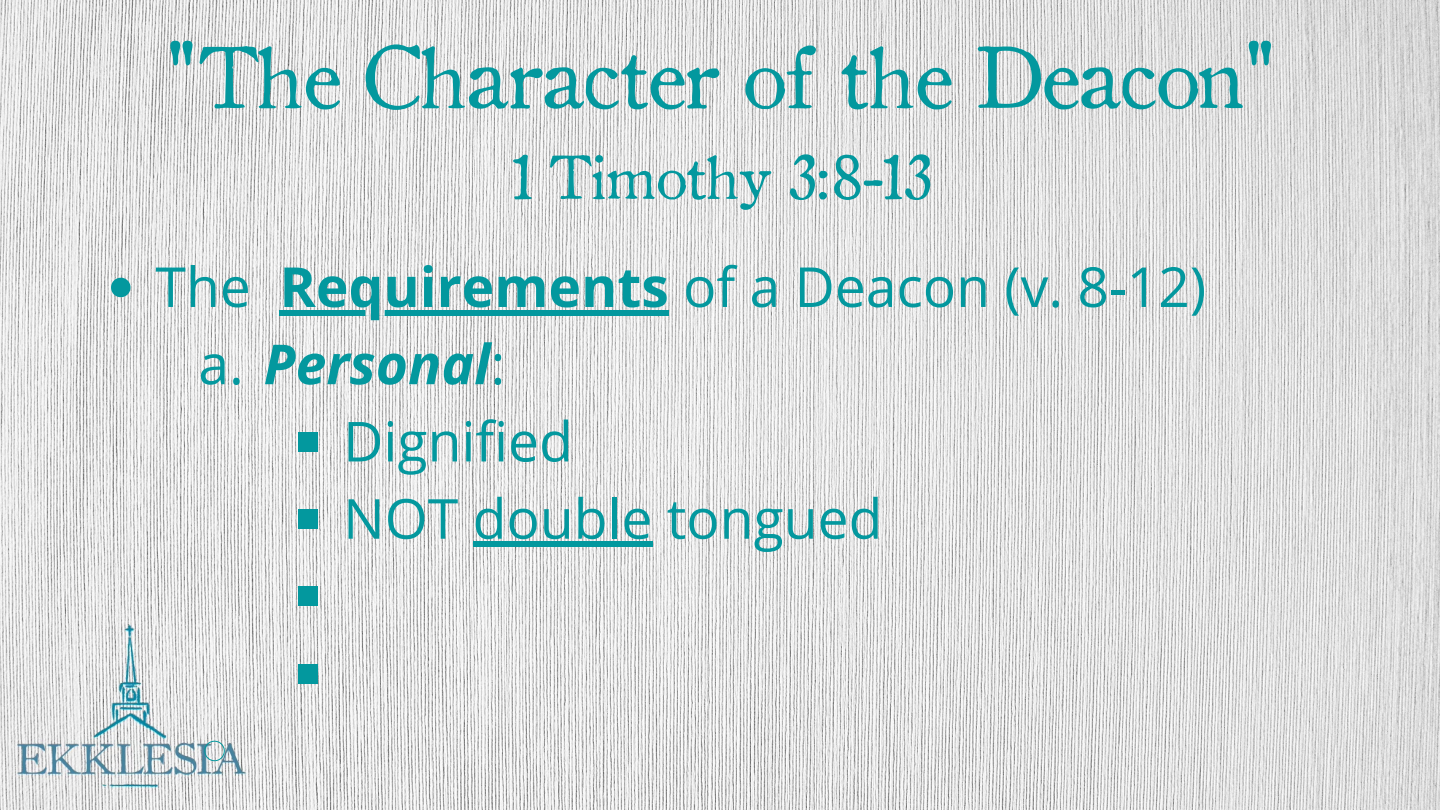
<style>
.page{position:relative;width:1440px;height:810px;background:#fff}
.page>*{position:absolute;margin:0;border:0;box-sizing:border-box;transform-origin:0 0}
.t1{font:85px "Old Style 1 HPLHS";color:#03989e}
.t2{font:60px "Old Style 1 HPLHS";color:#03989e}
.t3{font:55.2px "Open Sans";color:#03989e}
.t4{font:italic 700 55.2px "Open Sans";color:#03989e}
.s1{font-weight:700}
.s2{font-weight:400;font-style:normal}
</style>
<div class="page">
<img style="left:0;top:0;width:1440px;height:810px">
<svg style="left:111px;top:278px;width:20px;height:19px"></svg>
<div style="left:279px;top:310px;width:390px;height:5px;background:#03989e"></div>
<div style="left:299px;top:432px;width:19px;height:20px;background:#03989e"></div>
<div style="left:299px;top:509px;width:19px;height:20px;background:#03989e"></div>
<div style="left:473px;top:542px;width:179px;height:5px;background:#03989e"></div>
<div style="left:299px;top:587px;width:19px;height:19px;background:#03989e"></div>
<div style="left:299px;top:664px;width:19px;height:19px;background:#03989e"></div>
<svg style="left:204px;top:740px;width:21px;height:22px"></svg>
<h1 class="t1" style="left:164px;top:14px;width:1113px">"The Character of the Deacon"</h1>
<p class="t2" style="left:510px;top:133px;width:421px">1 Timothy 3:8-13</p>
<p class="t3" style="left:155px;top:248px;width:1052px">The <span class="s1">Requirements</span> of a Deacon (v. 8-12)</p>
<p class="t4" style="left:198px;top:325px;width:308px"><span class="s2">a.</span> Personal<span class="s2">:</span></p>
<p class="t3" style="left:343px;top:403px;width:231px">Dignified</p>
<p class="t3" style="left:343px;top:480px;width:541px">NOT double tongued</p>
</div>
